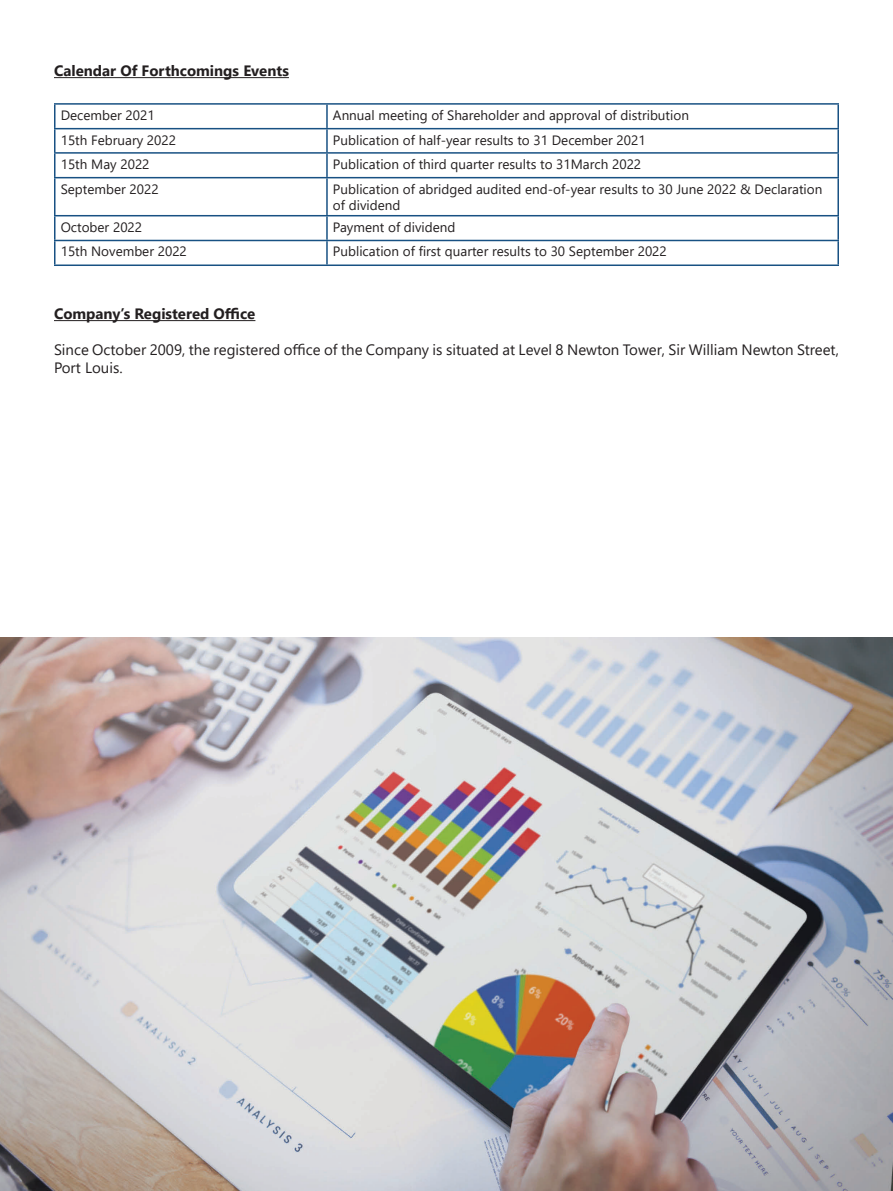
<style>
.page{position:relative;width:893px;height:1191px;background:#fff}
.page>*{position:absolute;margin:0;border:0;box-sizing:border-box;transform-origin:0 0}
.t1{font:15px/18px "Segoe UI";color:#231f20}
.t2{font:700 15px "Segoe UI";color:#231f20}
.t3{font:13.5px/16.2px "Segoe UI";color:#231f20}
</style>
<div class="page">
<hr style="left:54px;top:77px;width:235px;height:1px;background:#231f20">
<hr style="left:54px;top:105px;width:2px;height:23px;background:#185183">
<hr style="left:54px;top:103px;width:273px;height:2px;background:#185183">
<hr style="left:326px;top:105px;width:2px;height:23px;background:#185183">
<hr style="left:327px;top:103px;width:512px;height:2px;background:#185183">
<hr style="left:837px;top:105px;width:2px;height:23px;background:#185183">
<hr style="left:54px;top:129px;width:2px;height:23px;background:#185183">
<hr style="left:54px;top:128px;width:273px;height:1px;background:#185183">
<hr style="left:326px;top:129px;width:2px;height:23px;background:#185183">
<hr style="left:327px;top:128px;width:512px;height:1px;background:#185183">
<hr style="left:837px;top:129px;width:2px;height:23px;background:#185183">
<hr style="left:54px;top:154px;width:2px;height:23px;background:#185183">
<hr style="left:54px;top:178px;width:2px;height:37px;background:#185183">
<hr style="left:54px;top:216px;width:2px;height:24px;background:#185183">
<hr style="left:54px;top:241px;width:2px;height:23px;background:#185183">
<hr style="left:54px;top:152px;width:273px;height:2px;background:#185183">
<hr style="left:54px;top:177px;width:273px;height:1px;background:#185183">
<hr style="left:54px;top:215px;width:273px;height:1px;background:#185183">
<hr style="left:54px;top:240px;width:273px;height:1px;background:#185183">
<hr style="left:54px;top:264px;width:273px;height:2px;background:#185183">
<hr style="left:326px;top:154px;width:2px;height:23px;background:#185183">
<hr style="left:326px;top:178px;width:2px;height:37px;background:#185183">
<hr style="left:326px;top:216px;width:2px;height:24px;background:#185183">
<hr style="left:326px;top:241px;width:2px;height:23px;background:#185183">
<hr style="left:327px;top:152px;width:512px;height:2px;background:#185183">
<hr style="left:327px;top:177px;width:512px;height:1px;background:#185183">
<hr style="left:327px;top:215px;width:512px;height:1px;background:#185183">
<hr style="left:327px;top:240px;width:512px;height:1px;background:#185183">
<hr style="left:327px;top:264px;width:512px;height:2px;background:#185183">
<hr style="left:837px;top:154px;width:2px;height:23px;background:#185183">
<hr style="left:837px;top:178px;width:2px;height:37px;background:#185183">
<hr style="left:837px;top:216px;width:2px;height:24px;background:#185183">
<hr style="left:837px;top:241px;width:2px;height:23px;background:#185183">
<hr style="left:54px;top:320px;width:201px;height:1px;background:#231f20">
<img style="left:0;top:637px;width:893px;height:554px">
<p class="t2" style="left:54px;top:57px;width:236px">Calendar Of Forthcomings Events</p>
<p class="t3" style="left:61px;top:106px;width:95px">December 2021</p>
<p class="t3" style="left:333px;top:106px;width:357px">Annual meeting of Shareholder and approval of distribution</p>
<p class="t3" style="left:61px;top:130px;width:117px">15th February 2022</p>
<p class="t3" style="left:333px;top:130px;width:314px">Publication of half-year results to 31 December 2021</p>
<p class="t3" style="left:61px;top:155px;width:90px">15th May 2022</p>
<p class="t3" style="left:333px;top:155px;width:310px">Publication of third quarter results to 31March 2022</p>
<p class="t3" style="left:61px;top:179px;width:99px">September 2022</p>
<p class="t3" style="left:333px;top:179px;width:491px">Publication of abridged audited end-of-year results to 30 June 2022 &amp; Declaration of dividend</p>
<p class="t3" style="left:61px;top:217px;width:83px">October 2022</p>
<p class="t3" style="left:333px;top:217px;width:124px">Payment of dividend</p>
<p class="t3" style="left:61px;top:242px;width:128px">15th November 2022</p>
<p class="t3" style="left:333px;top:242px;width:335px">Publication of first quarter results to 30 September 2022</p>
<p class="t2" style="left:54px;top:300px;width:203px">Company’s Registered Office</p>
<p class="t1" style="left:54px;top:340px;width:786px">Since October 2009, the registered office of the Company is situated at Level 8 Newton Tower, Sir William Newton Street,<br>Port Louis.</p>
</div>
